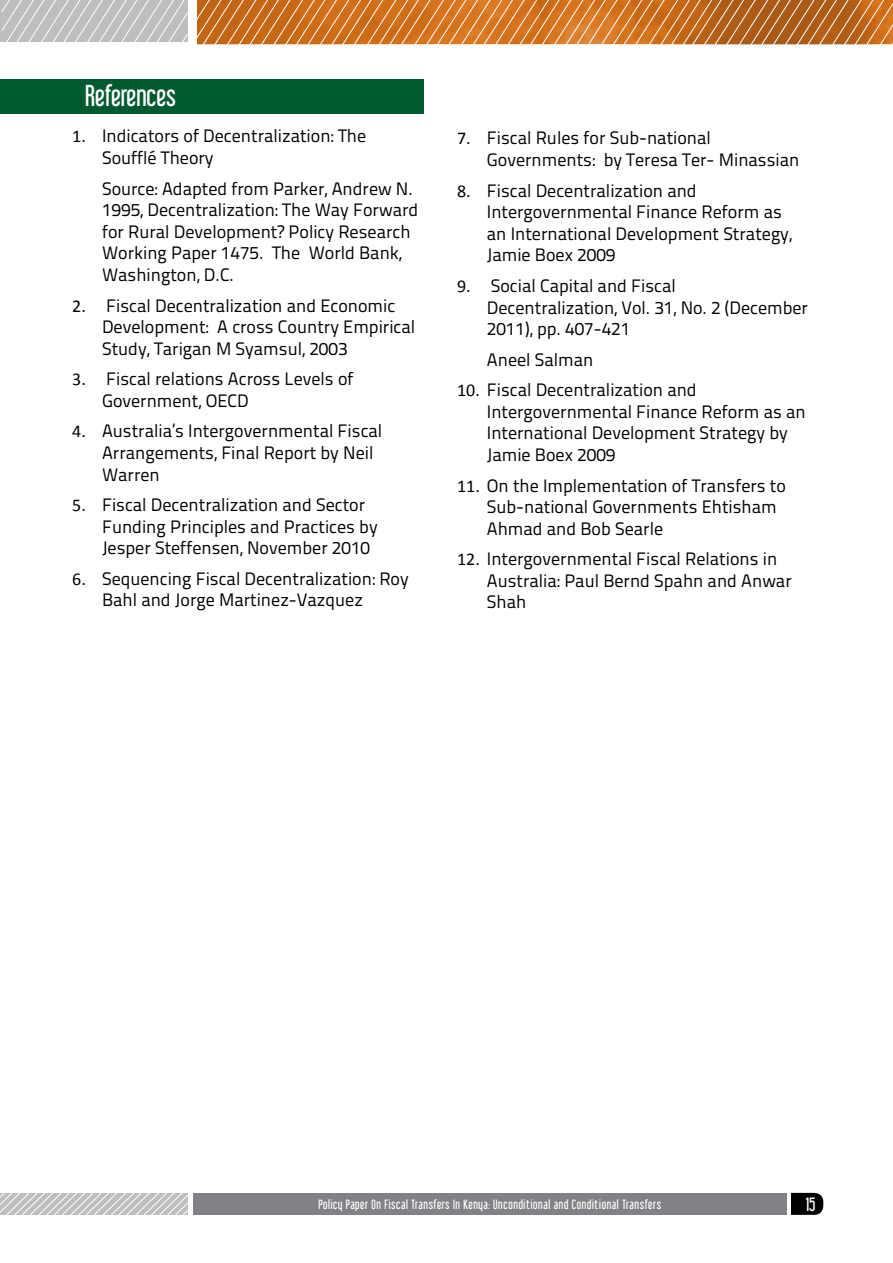
<style>
.page{position:relative;width:893px;height:1263px;background:#fff}
.page>*{position:absolute;margin:0;border:0;box-sizing:border-box;transform-origin:0 0}
.Chapter_Heads_2{font:27px "Libel Suit";color:#fff}
.List_Paragraph{font:18px/21.6px "Titillium Text 22 L";color:#000}
.t1{font:17.25px "Libel Suit";color:#fff}
.t2{font:12px "Libel Suit";letter-spacing:.05em;color:#fff}
.s1{font-family:"Calibri"}
</style>
<div class="page">
<svg style="left:791px;top:1193px;width:32px;height:22px"></svg>
<svg style="left:0;top:1193px;width:188px;height:22px;background:#c7c9ca"></svg>
<div style="left:193px;top:1193px;width:593px;height:22px;background:#808285"></div>
<svg style="left:1px;top:0;width:892px;height:45px;background:#cd8c55"></svg>
<div style="left:0;top:79px;width:423px;height:34px;background:#005a2f"></div>
<p class="Chapter_Heads_2" style="left:85px;top:80px;width:92px">References</p>
<p class="List_Paragraph" style="left:102px;top:124px;width:266px;text-indent:-30px"><span class="s1">1.</span> Indicators of Decentralization: The<br>Soufflé Theory</p>
<p class="List_Paragraph" style="left:102px;top:177px;width:318px">Source: Adapted from Parker, Andrew N.<br>1995, Decentralization: The Way Forward for Rural Development? Policy Research Working Paper 1475. The World Bank, Washington, D.C.</p>
<p class="List_Paragraph" style="left:102px;top:293px;width:315px;text-indent:-30px"><span class="s1">2.</span> Fiscal Decentralization and Economic<br>Development: A cross Country Empirical<br>Study, Tarigan M Syamsul, 2003</p>
<p class="List_Paragraph" style="left:102px;top:367px;width:253px;text-indent:-30px"><span class="s1">3.</span> Fiscal relations Across Levels of<br>Government, OECD</p>
<p class="List_Paragraph" style="left:102px;top:419px;width:282px;text-indent:-30px"><span class="s1">4.</span> Australia’s Intergovernmental Fiscal<br>Arrangements, Final Report by Neil<br>Warren</p>
<p class="List_Paragraph" style="left:102px;top:493px;width:277px;text-indent:-30px"><span class="s1">5.</span> Fiscal Decentralization and Sector<br>Funding Principles and Practices by<br>Jesper Steffensen, November 2010</p>
<p class="List_Paragraph" style="left:102px;top:567px;width:308px;text-indent:-30px"><span class="s1">6.</span> Sequencing Fiscal Decentralization: Roy<br>Bahl and Jorge Martinez-Vazquez</p>
<p class="List_Paragraph" style="left:487px;top:126px;width:314px;text-indent:-30px"><span class="s1">7.</span> Fiscal Rules for Sub-national<br>Governments: by Teresa Ter- Minassian</p>
<p class="List_Paragraph" style="left:487px;top:179px;width:307px;text-indent:-30px"><span class="s1">8.</span> Fiscal Decentralization and<br>Intergovernmental Finance Reform as an International Development Strategy,<br>Jamie Boex 2009</p>
<p class="List_Paragraph" style="left:487px;top:274px;width:323px;text-indent:-30px"><span class="s1">9.</span> Social Capital and Fiscal<br>Decentralization, Vol. 31, No. 2 (December<br>2011), pp. 407-421</p>
<p class="List_Paragraph" style="left:487px;top:348px;width:108px">Aneel Salman</p>
<p class="List_Paragraph" style="left:487px;top:378px;width:320px;text-indent:-30px"><span class="s1">10.</span> Fiscal Decentralization and<br>Intergovernmental Finance Reform as an<br>International Development Strategy by<br>Jamie Boex 2009</p>
<p class="List_Paragraph" style="left:487px;top:473px;width:301px;text-indent:-30px"><span class="s1">11.</span> On the Implementation of Transfers to<br>Sub-national Governments Ehtisham<br>Ahmad and Bob Searle</p>
<p class="List_Paragraph" style="left:487px;top:547px;width:306px;text-indent:-30px"><span class="s1">12.</span> Intergovernmental Fiscal Relations in<br>Australia: Paul Bernd Spahn and Anwar<br>Shah</p>
<p class="t2" style="left:318px;top:1197px;width:344px">Policy Paper On Fiscal Transfers In Kenya: Unconditional and Conditional Transfers</p>
<p class="t1" style="left:806px;top:1194px;width:11px">15</p>
</div>
